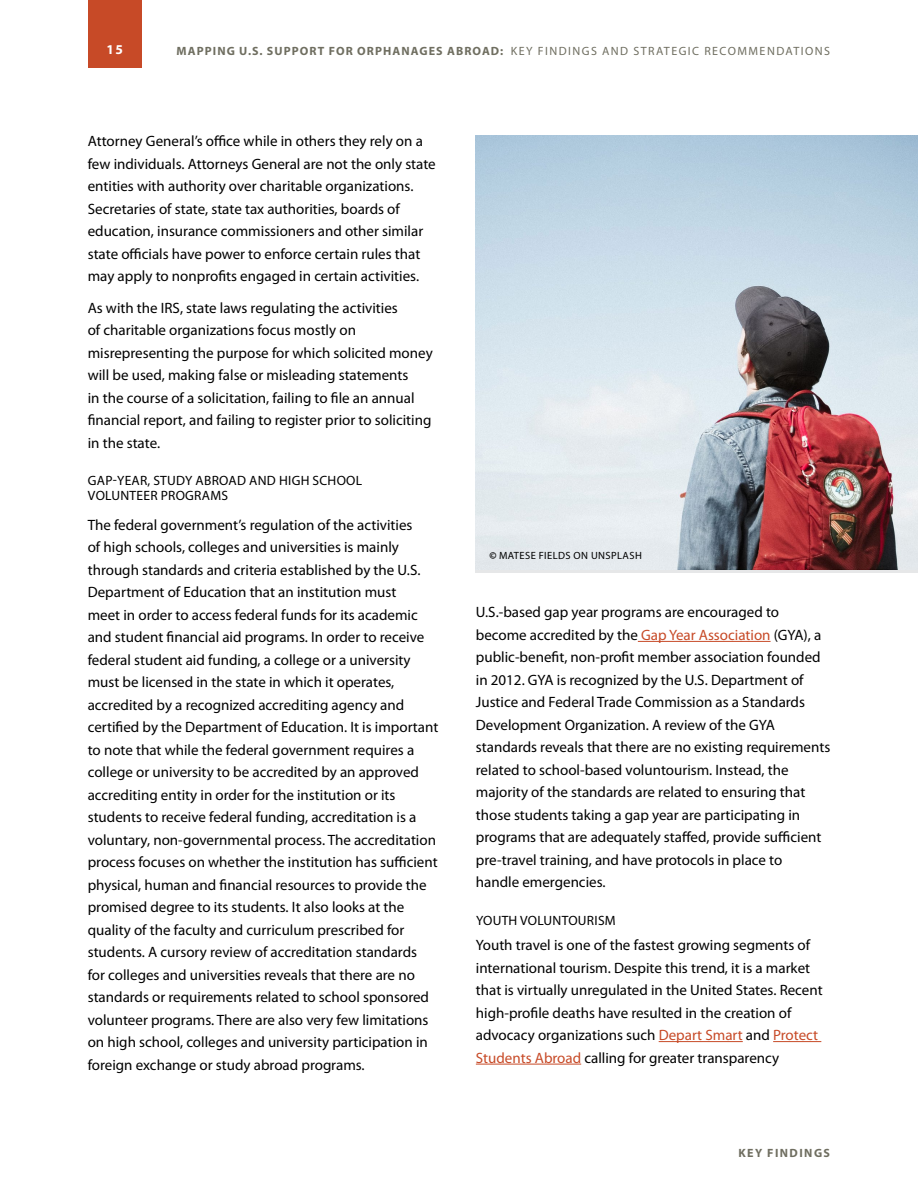
<style>
.page{position:relative;width:918px;height:1188px;background:#fff}
.page>*{position:absolute;margin:0;border:0;box-sizing:border-box;transform-origin:0 0}
.t1{font:15px/22.5px "Myriad Pro";color:#000}
.Heading_9{font:13.5px/15px "Myriad Pro";letter-spacing:.02em;color:#000}
.t2{font:700 13.5px "Myriad Pro";color:#fff}
.t3{font:700 12px "Myriad Pro";letter-spacing:.09em;color:#6f6e60}
.t4{font:700 12px "Myriad Pro";letter-spacing:.12em;color:#6f6e60}
.Photo_Credit{font:10.5px "Myriad Pro";letter-spacing:.04em;color:#000}
.s1{font-weight:400}
.s2{font-weight:700}
.s3{color:#c74a27}
</style>
<div class="page">
<div style="left:88px;top:0;width:54px;height:68px;background:#c74a27"></div>
<hr style="left:638px;top:641px;width:133px;height:1px;background:#c74a27">
<hr style="left:659px;top:1041px;width:84px;height:1px;background:#c74a27">
<hr style="left:773px;top:1041px;width:48px;height:1px;background:#c74a27">
<hr style="left:476px;top:1064px;width:105px;height:1px;background:#c74a27">
<img style="left:476px;top:135px;width:442px;height:434px">
<p class="t2" style="left:107px;top:41px;width:18px">15</p>
<p class="t3" style="left:177px;top:43px;width:655px">MAPPING U.S. SUPPORT FOR ORPHANAGES ABROAD: <span class="s1">KEY FINDINGS AND STRATEGIC RECOMMENDATIONS</span></p>
<p class="t1" style="left:88px;top:130px;width:350px">Attorney General’s office while in others they rely on a few individuals. Attorneys General are not the only state entities with authority over charitable organizations.<br>Secretaries of state, state tax authorities, boards of education, insurance commissioners and other similar state officials have power to enforce certain rules that may apply to nonprofits engaged in certain activities.</p>
<p class="t1" style="left:88px;top:297px;width:347px">As with the IRS, state laws regulating the activities<br>of charitable organizations focus mostly on misrepresenting the purpose for which solicited money will be used, making false or misleading statements<br>in the course of a solicitation, failing to file an annual financial report, and failing to register prior to soliciting in the state.</p>
<p class="Heading_9" style="left:88px;top:473px;width:276px">GAP-YEAR, STUDY ABROAD AND HIGH SCHOOL<br>VOLUNTEER PROGRAMS</p>
<p class="t1" style="left:88px;top:514px;width:352px">The federal government’s regulation of the activities<br>of high schools, colleges and universities is mainly through standards and criteria established by the U.S.<br>Department of Education that an institution must<br>meet in order to access federal funds for its academic and student financial aid programs. In order to receive federal student aid funding, a college or a university must be licensed in the state in which it operates, accredited by a recognized accrediting agency and certified by the Department of Education. It is important to note that while the federal government requires a college or university to be accredited by an approved accrediting entity in order for the institution or its students to receive federal funding, accreditation is a voluntary, non-governmental process. The accreditation process focuses on whether the institution has sufficient physical, human and financial resources to provide the promised degree to its students. It also looks at the quality of the faculty and curriculum prescribed for students. A cursory review of accreditation standards<br>for colleges and universities reveals that there are no standards or requirements related to school sponsored volunteer programs. There are also very few limitations on high school, colleges and university participation in foreign exchange or study abroad programs.</p>
<p class="Photo_Credit" style="left:489px;top:550px;width:154px"><span class="s2">©</span> MATESE FIELDS ON UNSPLASH</p>
<p class="t1" style="left:476px;top:601px;width:356px">U.S.-based gap year programs are encouraged to become accredited by the <span class="s3">Gap Year Association</span> (GYA), a public-benefit, non-profit member association founded in 2012. GYA is recognized by the U.S. Department of Justice and Federal Trade Commission as a Standards Development Organization. A review of the GYA standards reveals that there are no existing requirements related to school-based voluntourism. Instead, the majority of the standards are related to ensuring that those students taking a gap year are participating in programs that are adequately staffed, provide sufficient pre-travel training, and have protocols in place to<br>handle emergencies.</p>
<p class="Heading_9" style="left:476px;top:913px;width:141px">YOUTH VOLUNTOURISM</p>
<p class="t1" style="left:476px;top:934px;width:348px">Youth travel is one of the fastest growing segments of international tourism. Despite this trend, it is a market that is virtually unregulated in the United States. Recent high-profile deaths have resulted in the creation of advocacy organizations such <span class="s3">Depart Smart</span> and <span class="s3">Protect Students Abroad</span> calling for greater transparency</p>
<p class="t4" style="left:738px;top:1145px;width:93px">KEY FINDINGS</p>
</div>
